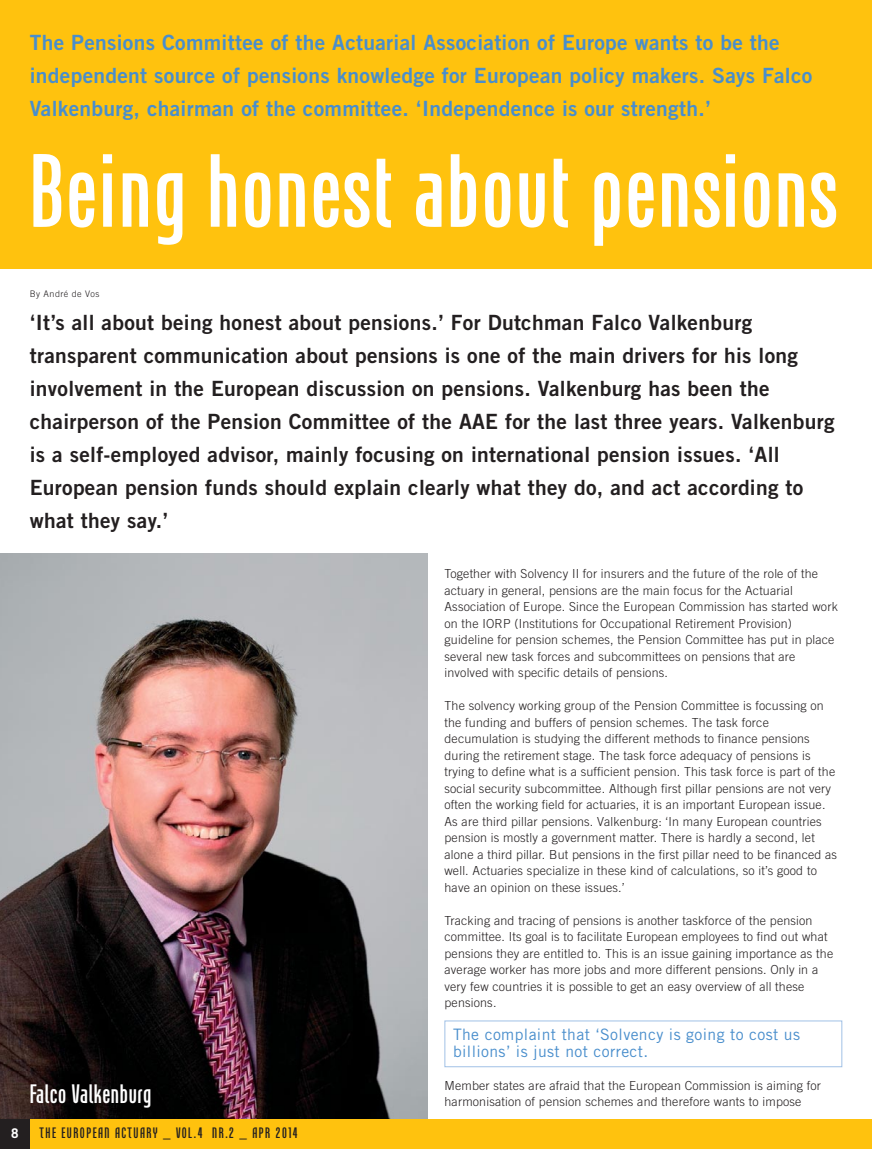
<style>
.page{position:relative;width:872px;height:1149px;background:#fff}
.page>*{position:absolute;margin:0;border:0;box-sizing:border-box;transform-origin:0 0}
.t1{font:105px "Freytag LT";letter-spacing:.025em;color:#fff}
.t2{font:27px "Freytag LT";letter-spacing:.025em;color:#fff}
.t3{font:21px/33px "Trade Gothic LT Bold Two";letter-spacing:.015em;color:#231f20}
.t4{font:21px/33px "Trade Gothic LT Bold Two";letter-spacing:.015em;color:#498ecc}
.t5{font:15.75px/16.5px "Trade Gothic LT";letter-spacing:.025em;color:#498ecc}
.t6{font:15.3px "Freytag LT";letter-spacing:.1em;color:#231f20}
.t7{font:700 13.35px "Trade Gothic LT";color:#fff}
.t8{font:300 12.45px/16.5px "Trade Gothic LT";letter-spacing:.015em;color:#231f20}
.t9{font:300 9px "Trade Gothic LT";letter-spacing:.05em;color:#231f20}
</style>
<div class="page">
<img style="left:0;top:553px;width:427px;height:565px">
<div style="left:0;top:0;width:872px;height:268px;background:#ffc20e"></div>
<div style="left:30px;top:1118px;width:842px;height:30px;background:#ffc20e"></div>
<div style="left:0;top:1118px;width:30px;height:30px;background:#231f20"></div>
<div style="left:444px;top:1020px;width:398px;height:46px;border:1px solid #a1c1e6"></div>
<h3 class="t4" style="left:30px;top:27px;width:784px">The Pensions Committee of the Actuarial Association of Europe wants to be the independent source of pensions knowledge for European policy makers. Says Falco<br>Valkenburg, chairman of the committee. ‘Independence is our strength.’</h3>
<h1 class="t1" style="left:30px;top:154px;width:809px">Being honest about pensions</h1>
<p class="t9" style="left:30px;top:291px;width:71px">By André de Vos</p>
<p class="t3" style="left:30px;top:308px;width:806px">‘It’s all about being honest about pensions.’ For Dutchman Falco Valkenburg transparent communication about pensions is one of the main drivers for his long involvement in the European discussion on pensions. Valkenburg has been the chairperson of the Pension Committee of the AAE for the last three years. Valkenburg is a self-employed advisor, mainly focusing on international pension issues. ‘All European pension funds should explain clearly what they do, and act according to what they say.’</p>
<h2 class="t2" style="left:30px;top:1083px;width:123px">Falco Valkenburg</h2>
<p class="t7" style="left:11px;top:1127px;width:9px">8</p>
<p class="t6" style="left:40px;top:1126px;width:260px">THE EUROPEAN ACTUARY _ VOL.4 NR.2 _ APR 2014</p>
<p class="t8" style="left:444px;top:566px;width:395px">Together with Solvency II for insurers and the future of the role of the actuary in general, pensions are the main focus for the Actuarial Association of Europe. Since the European Commission has started work on the IORP (Institutions for Occupational Retirement Provision) guideline for pension schemes, the Pension Committee has put in place several new task forces and subcommittees on pensions that are involved with specific details of pensions.</p>
<p class="t8" style="left:444px;top:698px;width:394px">The solvency working group of the Pension Committee is focussing on the funding and buffers of pension schemes. The task force decumulation is studying the different methods to finance pensions during the retirement stage. The task force adequacy of pensions is trying to define what is a sufficient pension. This task force is part of the social security subcommittee. Although first pillar pensions are not very often the working field for actuaries, it is an important European issue.<br>As are third pillar pensions. Valkenburg: ‘In many European countries pension is mostly a government matter. There is hardly a second, let alone a third pillar. But pensions in the first pillar need to be financed as well. Actuaries specialize in these kind of calculations, so it’s good to have an opinion on these issues.’</p>
<p class="t8" style="left:444px;top:912px;width:390px">Tracking and tracing of pensions is another taskforce of the pension committee. Its goal is to facilitate European employees to find out what pensions they are entitled to. This is an issue gaining importance as the average worker has more jobs and more different pensions. Only in a very few countries it is possible to get an easy overview of all these pensions.</p>
<p class="t5" style="left:453px;top:1027px;width:348px">The complaint that ‘Solvency is going to cost us billions’ is just not correct.</p>
<p class="t8" style="left:444px;top:1077px;width:378px">Member states are afraid that the European Commission is aiming for harmonisation of pension schemes and therefore wants to impose</p>
</div>
